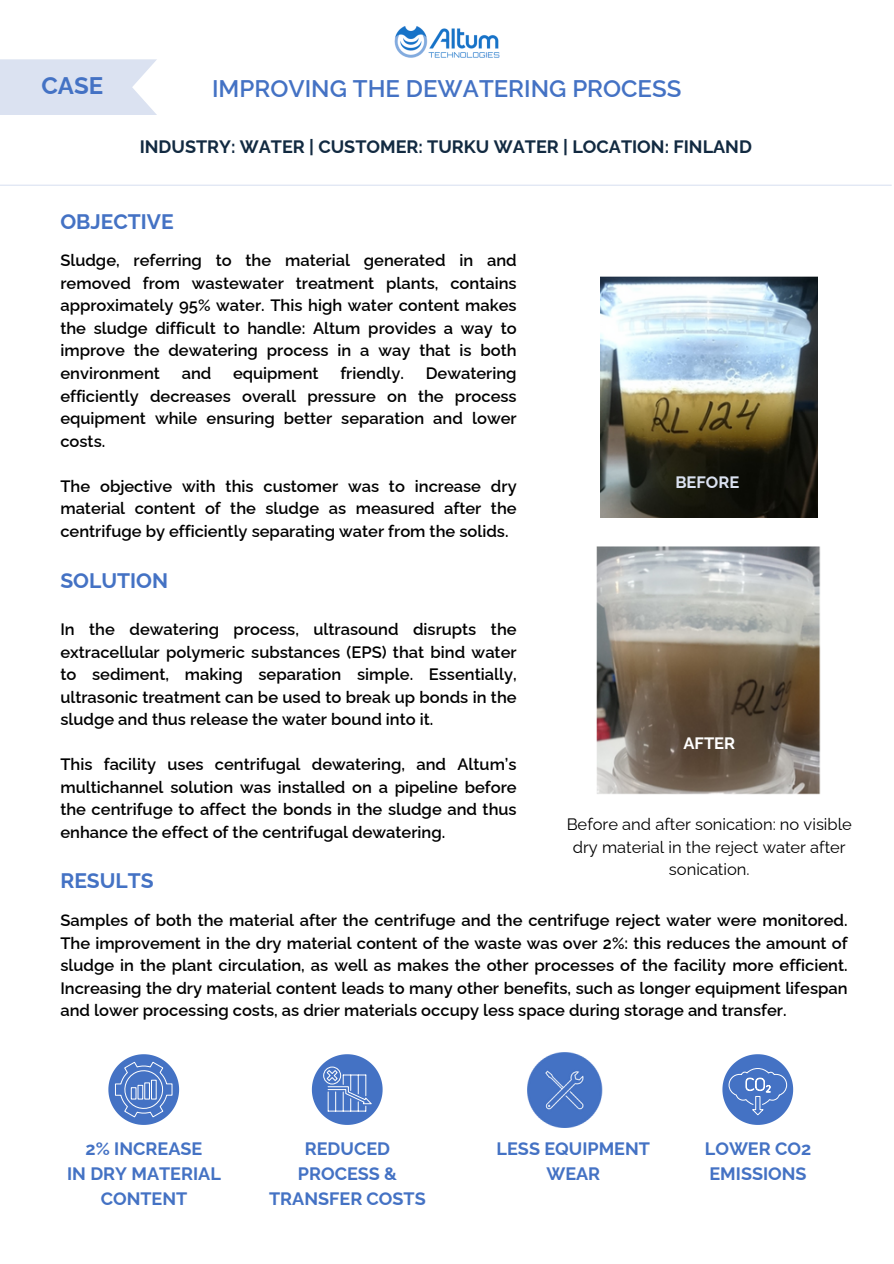
<style>
.page{position:relative;width:894px;height:1264px;background:#fff}
.page>*{position:absolute;margin:0;border:0;box-sizing:border-box;transform-origin:0 0}
.t1{font:600 24px "Raleway";color:#4472c4}
.t2{font:700 24px "Raleway";color:#4472c4}
.t3{font:700 21px "Raleway";color:#4472c4}
.t4{font:700 18px/24.8px "Raleway";color:#4472c4;text-align:center}
.t5{font:700 18px "Raleway";color:#122a41}
.t6{font:600 16.5px/22.5px "Raleway";color:#000;text-align:justify}
.t7{font:16.5px/22.5px "Raleway";color:#000;text-align:center}
.t8{font:700 16.5px "Raleway";color:#dbe2f1}
.t9{font:700 16.5px "Raleway";color:#fff}
</style>
<div class="page">
<hr style="left:0;top:185px;width:891px;height:1px;background:#dbe2f1">
<img style="left:394px;top:26px;width:106px;height:32px">
<div style="left:0;top:59px;width:157px;height:56px;background:#dbe2f1"></div>
<svg style="left:108px;top:1054px;width:71px;height:70px"></svg>
<svg style="left:312px;top:1054px;width:70px;height:70px"></svg>
<svg style="left:722px;top:1054px;width:71px;height:70px"></svg>
<img style="left:596px;top:546px;width:225px;height:248px">
<img style="left:600px;top:276px;width:217px;height:241px">
<img style="left:527px;top:1052px;width:75px;height:75px">
<h3 class="t2" style="left:41px;top:71px;width:63px">CASE</h3>
<h1 class="t1" style="left:212px;top:74px;width:470px">IMPROVING THE DEWATERING PROCESS</h1>
<p class="t5" style="left:140px;top:136px;width:613px">INDUSTRY: WATER | CUSTOMER: TURKU WATER | LOCATION: FINLAND</p>
<h2 class="t3" style="left:60px;top:209px;width:115px">OBJECTIVE</h2>
<h4 class="t6" style="left:60px;top:249px;width:457px">Sludge, referring to the material generated in and removed from wastewater treatment plants, contains approximately 95% water. This high water content makes the sludge difficult to handle: Altum provides a way to improve the dewatering process in a way that is both environment</h4>
<h4 class="t6" style="left:182px;top:362px;width:31px">and</h4>
<h4 class="t6" style="left:233px;top:362px;width:87px">equipment</h4>
<h4 class="t6" style="left:340px;top:362px;width:65px">friendly.</h4>
<h4 class="t6" style="left:60px;top:362px;width:457px;text-indent:365px">Dewatering efficiently decreases overall pressure on the process equipment while ensuring better separation and lower costs.</h4>
<h4 class="t6" style="left:60px;top:474px;width:457px">The objective with this customer was to increase dry material content of the sludge as measured after the centrifuge by efficiently separating water from the solids.</h4>
<h2 class="t3" style="left:60px;top:568px;width:109px">SOLUTION</h2>
<p class="t6" style="left:60px;top:618px;width:457px">In the dewatering process, ultrasound disrupts the extracellular polymeric substances (EPS) that bind water to sediment, making separation simple. Essentially, ultrasonic treatment can be used to break up bonds in the sludge and thus release the water bound into it.</p>
<h3 class="t6" style="left:60px;top:753px;width:457px">This facility uses centrifugal dewatering, and Altum’s multichannel solution was installed on a pipeline before the centrifuge to affect the bonds in the sludge and thus enhance the effect of the centrifugal dewatering.</h3>
<p class="t3" style="left:60px;top:868px;width:95px">RESULTS</p>
<h3 class="t6" style="left:60px;top:909px;width:788px">Samples of both the material after the centrifuge and the centrifuge reject water were monitored.<br>The improvement in the dry material content of the waste was over 2%: this reduces the amount of sludge in the plant circulation, as well as makes the other processes of the facility more efficient.<br>Increasing the dry material content leads to many other benefits, such as longer equipment lifespan and lower processing costs, as drier materials occupy less space during storage and transfer.</h3>
<p class="t8" style="left:675px;top:472px;width:65px">BEFORE</p>
<h3 class="t9" style="left:683px;top:733px;width:53px">AFTER</h3>
<p class="t7" style="left:566px;top:813px;width:287px">Before and after sonication: no visible dry material in the reject water after sonication.</p>
<p class="t4" style="left:67px;top:1136px;width:155px">2% INCREASE<br>IN DRY MATERIAL<br>CONTENT</p>
<h4 class="t4" style="left:269px;top:1136px;width:158px">REDUCED<br>PROCESS &amp;<br>TRANSFER COSTS</h4>
<p class="t4" style="left:496px;top:1136px;width:155px">LESS EQUIPMENT<br>WEAR</p>
<p class="t4" style="left:704px;top:1136px;width:108px;text-align:left">LOWER CO2<br>EMISSIONS</p>
</div>
